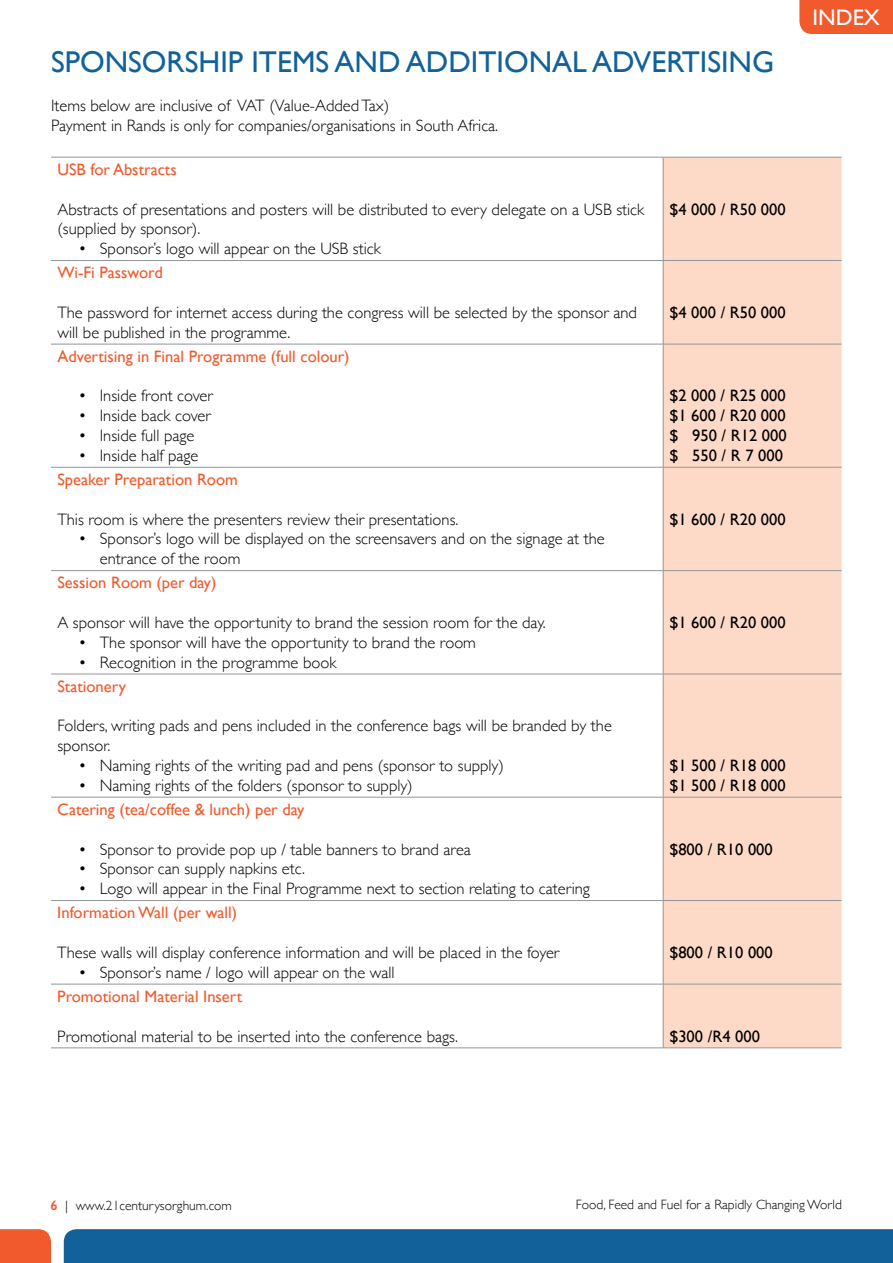
<style>
.page{position:relative;width:893px;height:1263px;background:#fff}
.page>*{position:absolute;margin:0;border:0;box-sizing:border-box;transform-origin:0 0}
.t1{font:30px "Gill Sans";color:#12619a}
.t2{font:22.5px "Gill Sans";color:#fff}
.t3{font:300 16.5px/19.8px "Gill Sans";color:#000}
.t4{font:16.5px "Gill Sans";color:#f15a2c}
.t5{font:16.5px/19.8px "Gill Sans";color:#000;text-align:justify}
.t6{font:300 13.5px "Gill Sans";color:#000}
.s1{font-weight:600;color:#f15a2c}
</style>
<div class="page">
<div style="left:64px;top:1229px;width:829px;height:34px;background:#12619a"></div>
<div style="left:0;top:1229px;width:51px;height:34px;background:#f15a2c"></div>
<div style="left:799px;top:0;width:94px;height:34px;background:#f15a2c"></div>
<div style="left:664px;top:158px;width:178px;height:889px;background:#fddac7"></div>
<hr style="left:51px;top:157px;width:612px;height:1px;background:#939598">
<hr style="left:663px;top:157px;width:179px;height:1px;background:#939598">
<hr style="left:663px;top:157px;width:1px;height:103px;background:#939598">
<hr style="left:51px;top:260px;width:612px;height:1px;background:#939598">
<hr style="left:663px;top:260px;width:179px;height:1px;background:#939598">
<hr style="left:663px;top:261px;width:1px;height:83px;background:#939598">
<hr style="left:51px;top:344px;width:612px;height:1px;background:#939598">
<hr style="left:663px;top:344px;width:179px;height:1px;background:#939598">
<hr style="left:663px;top:344px;width:1px;height:123px;background:#939598">
<hr style="left:51px;top:467px;width:612px;height:1px;background:#939598">
<hr style="left:663px;top:467px;width:179px;height:1px;background:#939598">
<hr style="left:663px;top:467px;width:1px;height:103px;background:#939598">
<hr style="left:51px;top:570px;width:612px;height:1px;background:#939598">
<hr style="left:663px;top:570px;width:179px;height:1px;background:#939598">
<hr style="left:663px;top:571px;width:1px;height:103px;background:#939598">
<hr style="left:51px;top:674px;width:612px;height:1px;background:#939598">
<hr style="left:663px;top:674px;width:179px;height:1px;background:#939598">
<hr style="left:663px;top:674px;width:1px;height:123px;background:#939598">
<hr style="left:51px;top:797px;width:612px;height:1px;background:#939598">
<hr style="left:663px;top:797px;width:179px;height:1px;background:#939598">
<hr style="left:663px;top:797px;width:1px;height:103px;background:#939598">
<hr style="left:51px;top:900px;width:612px;height:1px;background:#939598">
<hr style="left:663px;top:900px;width:179px;height:1px;background:#939598">
<hr style="left:663px;top:901px;width:1px;height:83px;background:#939598">
<hr style="left:51px;top:984px;width:612px;height:1px;background:#939598">
<hr style="left:663px;top:984px;width:179px;height:1px;background:#939598">
<hr style="left:663px;top:984px;width:1px;height:64px;background:#939598">
<hr style="left:51px;top:1047px;width:612px;height:1px;background:#939598">
<hr style="left:663px;top:1047px;width:179px;height:1px;background:#939598">
<h1 class="t1" style="left:51px;top:44px;width:725px">SPONSORSHIP ITEMS AND ADDITIONAL ADVERTISING</h1>
<p class="t3" style="left:51px;top:95px;width:449px">Items below are inclusive of VAT (Value-Added Tax)<br>Payment in Rands is only for companies/organisations in South Africa.</p>
<p class="t4" style="left:57px;top:160px;width:121px">USB for Abstracts</p>
<p class="t3" style="left:57px;top:198px;width:588px">Abstracts of presentations and posters will be distributed to every delegate on a USB stick (supplied by sponsor).</p>
<p class="t3" style="left:79px;top:238px;width:304px">• Sponsor’s logo will appear on the USB stick</p>
<p class="t5" style="left:669px;top:199px;width:118px">$4 000 / R50 000</p>
<p class="t4" style="left:57px;top:263px;width:107px">Wi-Fi Password</p>
<p class="t3" style="left:57px;top:302px;width:581px">The password for internet access during the congress will be selected by the sponsor and will be published in the programme.</p>
<p class="t5" style="left:669px;top:302px;width:118px">$4 000 / R50 000</p>
<p class="t4" style="left:57px;top:347px;width:294px">Advertising in Final Programme (full colour)</p>
<p class="t3" style="left:79px;top:385px;width:136px">• Inside front cover</p>
<p class="t3" style="left:79px;top:405px;width:134px">• Inside back cover</p>
<p class="t3" style="left:79px;top:425px;width:117px">• Inside full page</p>
<p class="t3" style="left:79px;top:445px;width:121px">• Inside half page</p>
<p class="t5" style="left:669px;top:386px;width:119px">$2 000 / R25 000 $1 600 / R20 000 $ 950 / R12 000 $ 550 / R 7 000</p>
<p class="t4" style="left:57px;top:470px;width:182px">Speaker Preparation Room</p>
<p class="t3" style="left:57px;top:509px;width:403px">This room is where the presenters review their presentations.</p>
<p class="t3" style="left:100px;top:528px;width:506px;text-indent:-21px">• Sponsor’s logo will be displayed on the screensavers and on the signage at the entrance of the room</p>
<p class="t4" style="left:57px;top:573px;width:161px">Session Room (per day)</p>
<p class="t3" style="left:57px;top:612px;width:490px">A sponsor will have the opportunity to brand the session room for the day.</p>
<p class="t3" style="left:79px;top:632px;width:399px">• The sponsor will have the opportunity to brand the room</p>
<p class="t3" style="left:79px;top:651px;width:259px">• Recognition in the programme book</p>
<p class="t4" style="left:57px;top:676px;width:70px">Stationery</p>
<p class="t3" style="left:57px;top:715px;width:556px">Folders, writing pads and pens included in the conference bags will be branded by the sponsor.</p>
<p class="t3" style="left:79px;top:755px;width:427px">• Naming rights of the writing pad and pens (sponsor to supply)</p>
<p class="t3" style="left:79px;top:775px;width:336px">• Naming rights of the folders (sponsor to supply)</p>
<p class="t4" style="left:57px;top:800px;width:249px">Catering (tea/coffee &amp; lunch) per day</p>
<p class="t3" style="left:79px;top:838px;width:394px">• Sponsor to provide pop up / table banners to brand area</p>
<p class="t3" style="left:79px;top:858px;width:228px">• Sponsor can supply napkins etc.</p>
<p class="t3" style="left:79px;top:878px;width:513px">• Logo will appear in the Final Programme next to section relating to catering</p>
<p class="t4" style="left:57px;top:903px;width:181px">Information Wall (per wall)</p>
<p class="t3" style="left:57px;top:942px;width:504px">These walls will display conference information and will be placed in the foyer</p>
<p class="t3" style="left:79px;top:962px;width:318px">• Sponsor’s name / logo will appear on the wall</p>
<p class="t5" style="left:669px;top:509px;width:118px">$1 600 / R20 000</p>
<p class="t5" style="left:669px;top:612px;width:118px">$1 600 / R20 000</p>
<p class="t5" style="left:669px;top:755px;width:118px">$1 500 / R18 000 $1 500 / R18 000</p>
<p class="t5" style="left:669px;top:839px;width:105px">$800 / R10 000</p>
<p class="t5" style="left:669px;top:942px;width:105px">$800 / R10 000</p>
<p class="t4" style="left:57px;top:986px;width:186px">Promotional Material Insert</p>
<p class="t3" style="left:57px;top:1025px;width:402px">Promotional material to be inserted into the conference bags.</p>
<p class="t5" style="left:669px;top:1026px;width:92px">$300 /R4 000</p>
<h2 class="t2" style="left:813px;top:4px;width:69px">INDEX</h2>
<p class="t6" style="left:51px;top:1194px;width:183px"><span class="s1">6</span> | www.21centurysorghum.com</p>
<p class="t6" style="left:576px;top:1194px;width:267px">Food, Feed and Fuel for a Rapidly Changing World</p>
</div>
